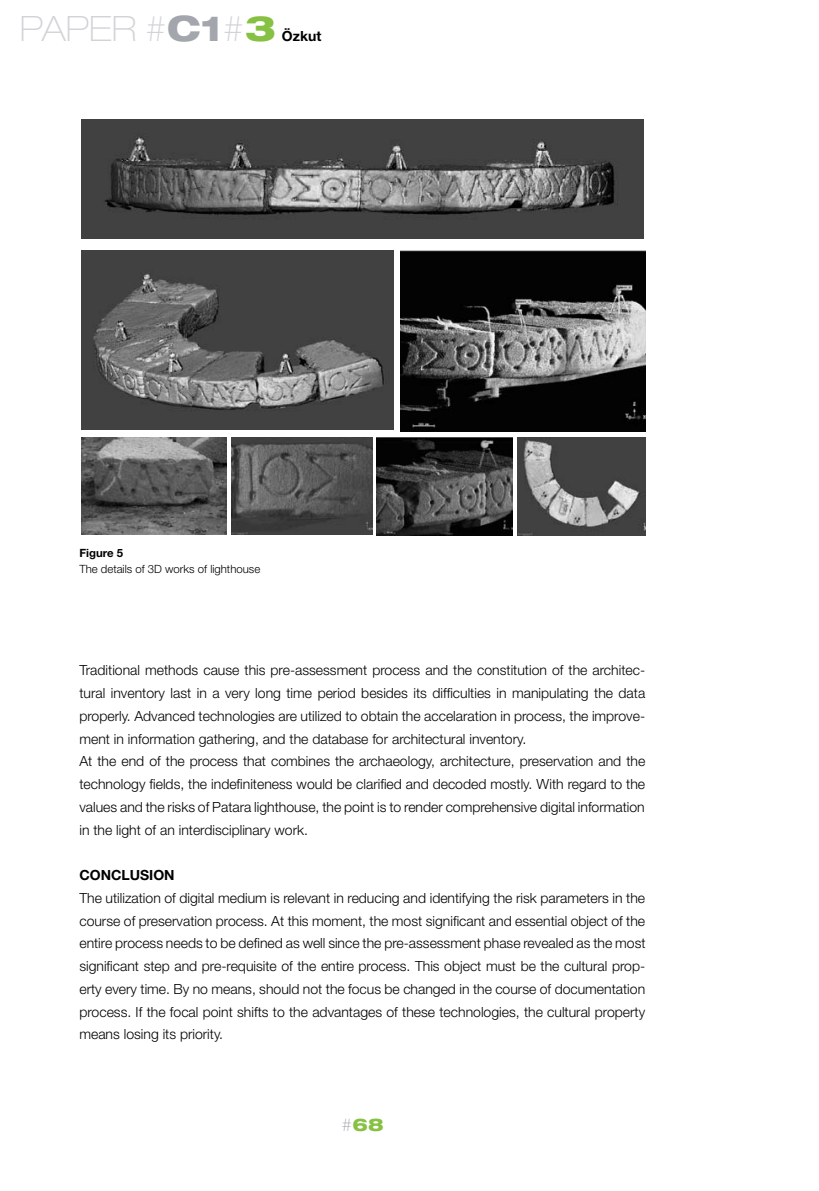
<style>
.page{position:relative;width:819px;height:1191px;background:#fff}
.page>*{position:absolute;margin:0;border:0;box-sizing:border-box;transform-origin:0 0}
.t1{font:100 expanded 35px "Helvetica Neue";color:#d1d3d6}
.t2{font:800 expanded 17.5px "Helvetica Neue";color:#87c143}
.t3{font:14.53px "Times New Roman";color:#000}
.t4{font:300 14px/22.8px "Helvetica Neue";color:#000}
.t5{font:700 14px "Helvetica Neue";color:#000}
.t6{font:300 11.38px "Helvetica Neue";color:#000}
.t7{font:700 11.38px "Helvetica Neue";color:#000}
.s1{font-weight:800;color:#a3a6ac}
.s2{font-weight:800;color:#87c143}
.s3{font-weight:100;color:#a3a6ac}
</style>
<div class="page">
<img style="left:81px;top:119px;width:562px;height:120px">
<img style="left:400px;top:250px;width:245px;height:181px">
<img style="left:81px;top:250px;width:313px;height:179px">
<img style="left:81px;top:438px;width:146px;height:96px">
<img style="left:377px;top:438px;width:135px;height:97px">
<img style="left:517px;top:438px;width:128px;height:98px">
<img style="left:231px;top:438px;width:141px;height:97px">
<h1 class="t1" style="left:20px;top:8px;width:255px">PAPER #<span class="s1">C1</span> #<span class="s2">3</span></h1>
<p class="t5" style="left:282px;top:28px;width:41px">Özkut</p>
<p class="t7" style="left:79px;top:546px;width:45px">Figure 5</p>
<p class="t6" style="left:79px;top:562px;width:182px">The details of 3D works of lighthouse</p>
<p class="t4" style="left:79px;top:658px;width:567px">Traditional methods cause this pre-assessment process and the constitution of the architec&shy;tural inventory last in a very long time period besides its difficulties in manipulating the data properly. Advanced technologies are utilized to obtain the accelaration in process, the improve&shy;ment in information gathering, and the database for architectural inventory.<br>At the end of the process that combines the archaeology, architecture, preservation and the technology fields, the indefiniteness would be clarified and decoded mostly. With regard to the values and the risks of Patara lighthouse, the point is to render comprehensive digital information in the light of an interdisciplinary work.</p>
<p class="t5" style="left:79px;top:866px;width:97px">CONCLUSION</p>
<p class="t4" style="left:79px;top:886px;width:567px;text-align:justify">The utilization of digital medium is relevant in reducing and identifying the risk parameters in the course of preservation process. At this moment, the most significant and essential object of the entire process needs to be defined as well since the pre-assessment phase revealed as the most significant step and pre-requisite of the entire process. This object must be the cultural prop&shy;erty every time. By no means, should not the focus be changed in the course of documentation process. If the focal point shifts to the advantages of these technologies, the cultural property means losing its priority.</p>
<p class="t3" style="left:642px;top:991px;width:9px">3</p>
<p class="t2" style="left:341px;top:1113px;width:44px"><span class="s3">#</span>68</p>
</div>
